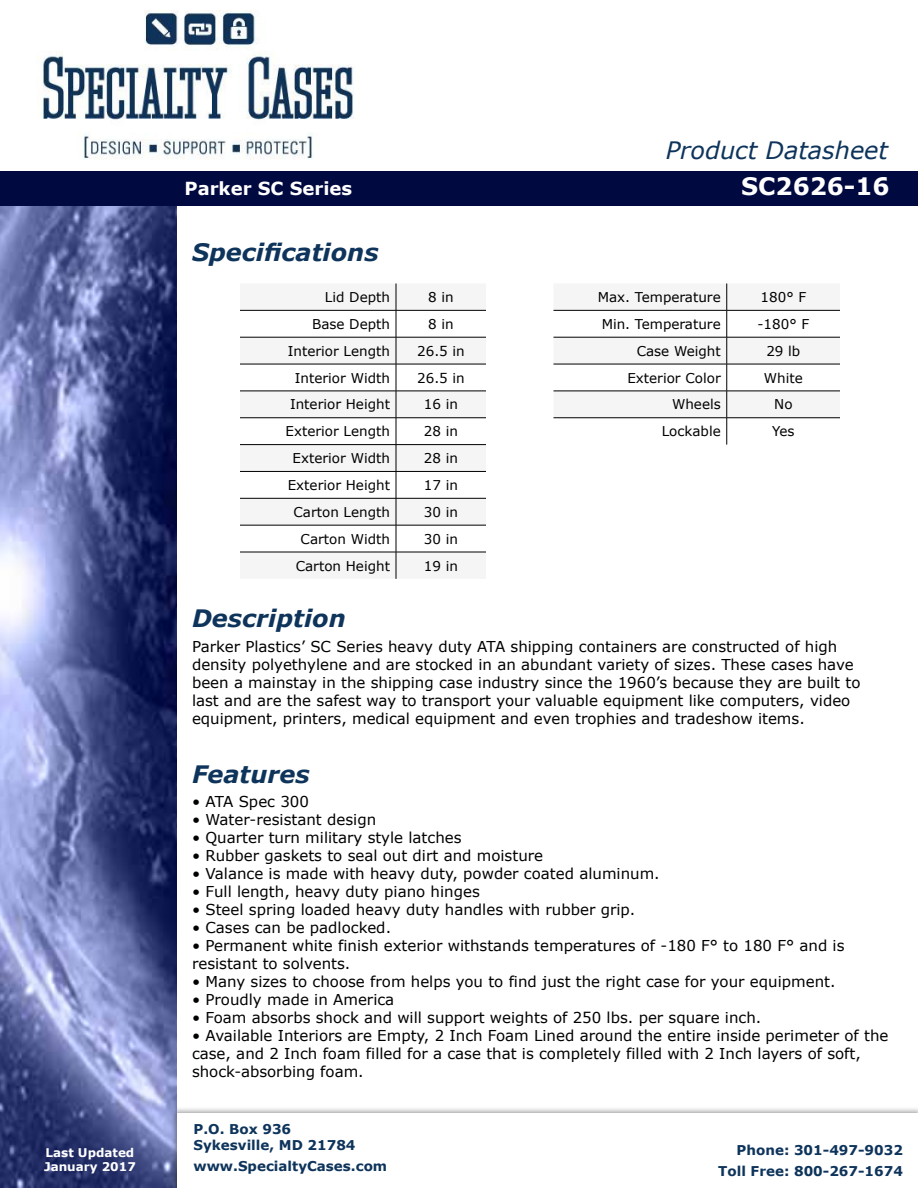
<style>
.page{position:relative;width:918px;height:1188px;background:#fff}
.page>*{position:absolute;margin:0;border:0;box-sizing:border-box;transform-origin:0 0}
.t1{font:italic 700 24px "Verdana";color:#0e345b}
.t2{font:italic 24px "Verdana";color:#0e345b}
.t3{font:700 24px "Verdana";color:#fff}
.t4{font:700 18px "Verdana";color:#fff}
.t5{font:15px/18px "Verdana";color:#000}
.t6{font:13.5px "Verdana";color:#000}
.t7{font:700 13.5px/16.2px "Verdana";color:#0e345b}
.t8{font:700 12px/14.4px "Verdana";color:#fff}
</style>
<div class="page">
<img style="left:0;top:206px;width:177px;height:982px">
<div style="left:171px;top:1107px;width:747px;height:81px;background:#000;opacity:.35"></div>
<div style="left:177px;top:1113px;width:741px;height:75px;background:#fff"></div>
<div style="left:0;top:171px;width:918px;height:35px;background:#000940"></div>
<svg style="left:240px;top:284px;width:246px;height:295px;fill:#f5f5f5"></svg>
<hr style="left:240px;top:310px;width:156px;height:1px;background:#000">
<hr style="left:396px;top:310px;width:90px;height:1px;background:#000">
<hr style="left:240px;top:337px;width:156px;height:1px;background:#000">
<hr style="left:396px;top:337px;width:90px;height:1px;background:#000">
<hr style="left:240px;top:364px;width:156px;height:1px;background:#000">
<hr style="left:396px;top:364px;width:90px;height:1px;background:#000">
<hr style="left:240px;top:391px;width:156px;height:1px;background:#000">
<hr style="left:396px;top:391px;width:90px;height:1px;background:#000">
<hr style="left:240px;top:417px;width:156px;height:1px;background:#000">
<hr style="left:396px;top:417px;width:90px;height:1px;background:#000">
<hr style="left:240px;top:444px;width:156px;height:1px;background:#000">
<hr style="left:396px;top:444px;width:90px;height:1px;background:#000">
<hr style="left:240px;top:471px;width:156px;height:1px;background:#000">
<hr style="left:396px;top:471px;width:90px;height:1px;background:#000">
<hr style="left:240px;top:498px;width:156px;height:1px;background:#000">
<hr style="left:396px;top:498px;width:90px;height:1px;background:#000">
<hr style="left:240px;top:525px;width:156px;height:1px;background:#000">
<hr style="left:396px;top:525px;width:90px;height:1px;background:#000">
<hr style="left:240px;top:552px;width:156px;height:1px;background:#000">
<hr style="left:396px;top:552px;width:90px;height:1px;background:#000">
<svg style="left:396px;top:284px;width:1px;height:295px"></svg>
<svg style="left:554px;top:284px;width:286px;height:161px"></svg>
<img style="left:42px;top:10px;width:312px;height:149px">
<p class="t8" style="left:44px;top:1145px;width:93px">Last Updated<br>January 2017</p>
<h1 class="t2" style="left:666px;top:134px;width:224px">Product Datasheet</h1>
<p class="t4" style="left:184px;top:176px;width:169px">Parker SC Series</p>
<h1 class="t3" style="left:741px;top:170px;width:150px">SC2626-16</h1>
<h1 class="t1" style="left:192px;top:236px;width:188px">Specifications</h1>
<p class="t6" style="left:325px;top:288px;width:67px">Lid Depth</p>
<p class="t6" style="left:428px;top:288px;width:27px">8 in</p>
<p class="t6" style="left:312px;top:315px;width:79px">Base Depth</p>
<p class="t6" style="left:428px;top:315px;width:27px">8 in</p>
<p class="t6" style="left:288px;top:342px;width:104px">Interior Length</p>
<p class="t6" style="left:417px;top:342px;width:49px">26.5 in</p>
<p class="t6" style="left:295px;top:368px;width:97px">Interior Width</p>
<p class="t6" style="left:417px;top:368px;width:49px">26.5 in</p>
<p class="t6" style="left:290px;top:395px;width:101px">Interior Height</p>
<p class="t6" style="left:424px;top:395px;width:36px">16 in</p>
<p class="t6" style="left:286px;top:422px;width:106px">Exterior Length</p>
<p class="t6" style="left:424px;top:422px;width:36px">28 in</p>
<p class="t6" style="left:293px;top:449px;width:99px">Exterior Width</p>
<p class="t6" style="left:424px;top:449px;width:36px">28 in</p>
<p class="t6" style="left:288px;top:476px;width:104px">Exterior Height</p>
<p class="t6" style="left:424px;top:476px;width:36px">17 in</p>
<p class="t6" style="left:294px;top:503px;width:98px">Carton Length</p>
<p class="t6" style="left:424px;top:503px;width:36px">30 in</p>
<p class="t6" style="left:301px;top:530px;width:91px">Carton Width</p>
<p class="t6" style="left:424px;top:530px;width:36px">30 in</p>
<p class="t6" style="left:296px;top:556px;width:96px">Carton Height</p>
<p class="t6" style="left:424px;top:556px;width:36px">19 in</p>
<p class="t6" style="left:598px;top:288px;width:124px">Max. Temperature</p>
<p class="t6" style="left:761px;top:288px;width:47px">180° F</p>
<p class="t6" style="left:602px;top:315px;width:121px">Min. Temperature</p>
<p class="t6" style="left:758px;top:315px;width:53px">-180° F</p>
<p class="t6" style="left:637px;top:342px;width:86px">Case Weight</p>
<p class="t6" style="left:766px;top:342px;width:36px">29 lb</p>
<p class="t6" style="left:627px;top:368px;width:95px">Exterior Color</p>
<p class="t6" style="left:764px;top:368px;width:40px">White</p>
<p class="t6" style="left:672px;top:395px;width:50px">Wheels</p>
<p class="t6" style="left:774px;top:395px;width:20px">No</p>
<p class="t6" style="left:662px;top:422px;width:61px">Lockable</p>
<p class="t6" style="left:772px;top:422px;width:24px">Yes</p>
<h1 class="t1" style="left:192px;top:602px;width:155px">Description</h1>
<p class="t5" style="left:192px;top:637px;width:670px">Parker Plastics’ SC Series heavy duty ATA shipping containers are constructed of high density polyethylene and are stocked in an abundant variety of sizes. These cases have been a mainstay in the shipping case industry since the 1960’s because they are built to last and are the safest way to transport your valuable equipment like computers, video equipment, printers, medical equipment and even trophies and tradeshow items.</p>
<h1 class="t1" style="left:192px;top:758px;width:119px">Features</h1>
<p class="t5" style="left:192px;top:792px;width:118px">• ATA Spec 300</p>
<p class="t5" style="left:192px;top:810px;width:186px">• Water-resistant design</p>
<p class="t5" style="left:192px;top:828px;width:271px">• Quarter turn military style latches</p>
<p class="t5" style="left:192px;top:846px;width:353px">• Rubber gaskets to seal out dirt and moisture</p>
<p class="t5" style="left:192px;top:864px;width:469px">• Valance is made with heavy duty, powder coated aluminum.</p>
<p class="t5" style="left:192px;top:882px;width:289px">• Full length, heavy duty piano hinges</p>
<p class="t5" style="left:192px;top:900px;width:445px">• Steel spring loaded heavy duty handles with rubber grip.</p>
<p class="t5" style="left:192px;top:918px;width:201px">• Cases can be padlocked.</p>
<p class="t5" style="left:192px;top:936px;width:654px">• Permanent white finish exterior withstands temperatures of -180 F° to 180 F° and is resistant to solvents.</p>
<p class="t5" style="left:192px;top:972px;width:645px">• Many sizes to choose from helps you to find just the right case for your equipment.</p>
<p class="t5" style="left:192px;top:990px;width:204px">• Proudly made in America</p>
<p class="t5" style="left:192px;top:1008px;width:571px">• Foam absorbs shock and will support weights of 250 lbs. per square inch.</p>
<p class="t5" style="left:192px;top:1026px;width:698px">• Available Interiors are Empty, 2 Inch Foam Lined around the entire inside perimeter of the case, and 2 Inch foam filled for a case that is completely filled with 2 Inch layers of soft, shock-absorbing foam.</p>
<p class="t7" style="left:194px;top:1121px;width:164px">P.O. Box 936<br>Sykesville, MD 21784</p>
<p class="t7" style="left:737px;top:1142px;width:168px">Phone: 301-497-9032</p>
<p class="t7" style="left:194px;top:1158px;width:195px">www.SpecialtyCases.com</p>
<p class="t7" style="left:718px;top:1163px;width:186px">Toll Free: 800-267-1674</p>
</div>
